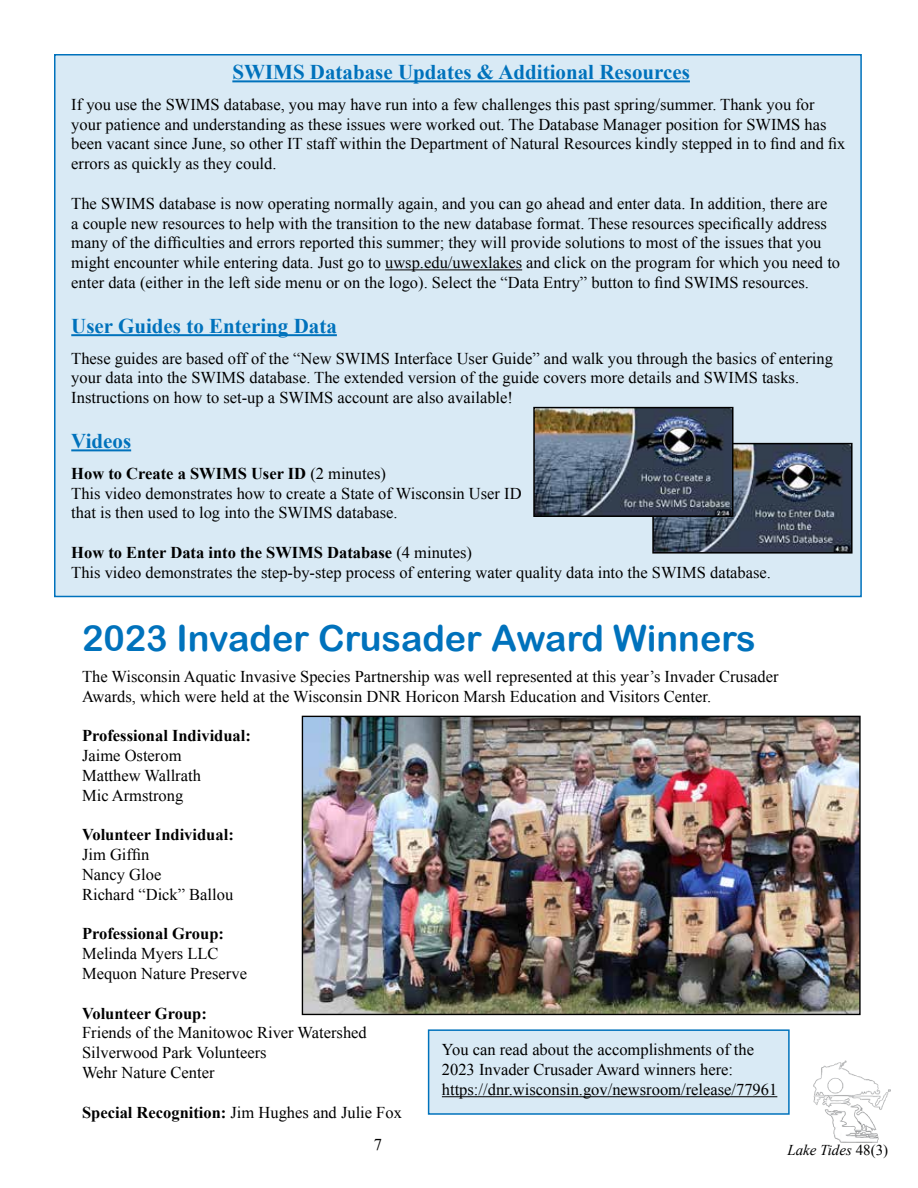
<style>
.page{position:relative;width:918px;height:1188px;background:#fff}
.page>*{position:absolute;margin:0;border:0;box-sizing:border-box;transform-origin:0 0}
.t1{font:36px "Arial Rounded MT Bold";color:#0072bc}
.t2{font:700 21px "Times New Roman";color:#0072bc}
.t3{font:16.5px/19.8px "Times New Roman";color:#000}
.t4{font:700 16.5px "Times New Roman";color:#000}
.t5{font:italic 15px "Times New Roman";color:#000}
.s1{font-weight:700}
.s2{font-style:normal}
</style>
<div class="page">
<img style="left:813px;top:1061px;width:77px;height:81px">
<div style="left:54px;top:54px;width:808px;height:543px;background:#d9eaf5;border:2px solid #0072bc"></div>
<hr style="left:232px;top:80px;width:458px;height:2px;background:#0072bc">
<hr style="left:385px;top:269px;width:137px;height:1px;background:#000">
<hr style="left:71px;top:334px;width:266px;height:2px;background:#0072bc">
<hr style="left:71px;top:449px;width:60px;height:2px;background:#0072bc">
<img style="left:655px;top:446px;width:195px;height:105px">
<div style="left:652px;top:443px;width:201px;height:111px;border:2px solid #000"></div>
<img style="left:536px;top:410px;width:195px;height:104px">
<div style="left:533px;top:407px;width:201px;height:110px;border:2px solid #000"></div>
<img style="left:304px;top:718px;width:555px;height:295px">
<div style="left:302px;top:716px;width:559px;height:299px;border:1px solid #000"></div>
<div style="left:428px;top:1029px;width:362px;height:86px;background:#d9eaf5;border:2px solid #0072bc"></div>
<hr style="left:442px;top:1096px;width:335px;height:1px;background:#000">
<p class="t2" style="left:232px;top:58px;width:459px">SWIMS Database Updates &amp; Additional Resources</p>
<p class="t3" style="left:71px;top:94px;width:776px">If you use the SWIMS database, you may have run into a few challenges this past spring/summer. Thank you for your patience and understanding as these issues were worked out. The Database Manager position for SWIMS has been vacant since June, so other IT staff within the Department of Natural Resources kindly stepped in to find and fix errors as quickly as they could.</p>
<p class="t3" style="left:71px;top:193px;width:770px">The SWIMS database is now operating normally again, and you can go ahead and enter data. In addition, there are<br>a couple new resources to help with the transition to the new database format. These resources specifically address many of the difficulties and errors reported this summer; they will provide solutions to most of the issues that you might encounter while entering data. Just go to uwsp.edu/uwexlakes and click on the program for which you need to enter data (either in the left side menu or on the logo). Select the “Data Entry” button to find SWIMS resources.</p>
<p class="t2" style="left:71px;top:311px;width:267px">User Guides to Entering Data</p>
<p class="t3" style="left:71px;top:348px;width:763px">These guides are based off of the “New SWIMS Interface User Guide” and walk you through the basics of entering your data into the SWIMS database. The extended version of the guide covers more details and SWIMS tasks.<br>Instructions on how to set-up a SWIMS account are also available!</p>
<p class="t2" style="left:71px;top:427px;width:61px">Videos</p>
<p class="t3" style="left:71px;top:463px;width:452px"><span class="s1">How to Create a SWIMS User ID</span> (2 minutes)<br>This video demonstrates how to create a State of Wisconsin User ID that is then used to log into the SWIMS database.</p>
<p class="t3" style="left:71px;top:542px;width:701px"><span class="s1">How to Enter Data into the SWIMS Database</span> (4 minutes)<br>This video demonstrates the step-by-step process of entering water quality data into the SWIMS database.</p>
<h1 class="t1" style="left:82px;top:617px;width:675px">2023 Invader Crusader Award Winners</h1>
<p class="t3" style="left:82px;top:666px;width:698px">The Wisconsin Aquatic Invasive Species Partnership was well represented at this year’s Invader Crusader<br>Awards, which were held at the Wisconsin DNR Horicon Marsh Education and Visitors Center.</p>
<p class="t4" style="left:82px;top:725px;width:170px">Professional Individual:</p>
<p class="t3" style="left:82px;top:746px;width:120px">Jaime Osterom<br>Matthew Wallrath<br>Mic Armstrong</p>
<p class="t4" style="left:82px;top:824px;width:153px">Volunteer Individual:</p>
<p class="t3" style="left:82px;top:845px;width:153px">Jim Giffin<br>Nancy Gloe<br>Richard “Dick” Ballou</p>
<p class="t4" style="left:82px;top:923px;width:143px">Professional Group:</p>
<p class="t3" style="left:82px;top:944px;width:166px">Melinda Myers LLC<br>Mequon Nature Preserve</p>
<p class="t4" style="left:82px;top:1002px;width:126px">Volunteer Group:</p>
<p class="t3" style="left:82px;top:1023px;width:286px">Friends of the Manitowoc River Watershed<br>Silverwood Park Volunteers<br>Wehr Nature Center</p>
<p class="t3" style="left:82px;top:1102px;width:321px"><span class="s1">Special Recognition:</span> Jim Hughes and Julie Fox</p>
<p class="t3" style="left:442px;top:1040px;width:337px">You can read about the accomplishments of the<br>2023 Invader Crusader Award winners here: https://dnr.wisconsin.gov/newsroom/release/77961</p>
<p class="t3" style="left:374px;top:1134px;width:10px">7</p>
<p class="t5" style="left:787px;top:1139px;width:102px">Lake Tides <span class="s2">48(3)</span></p>
</div>
